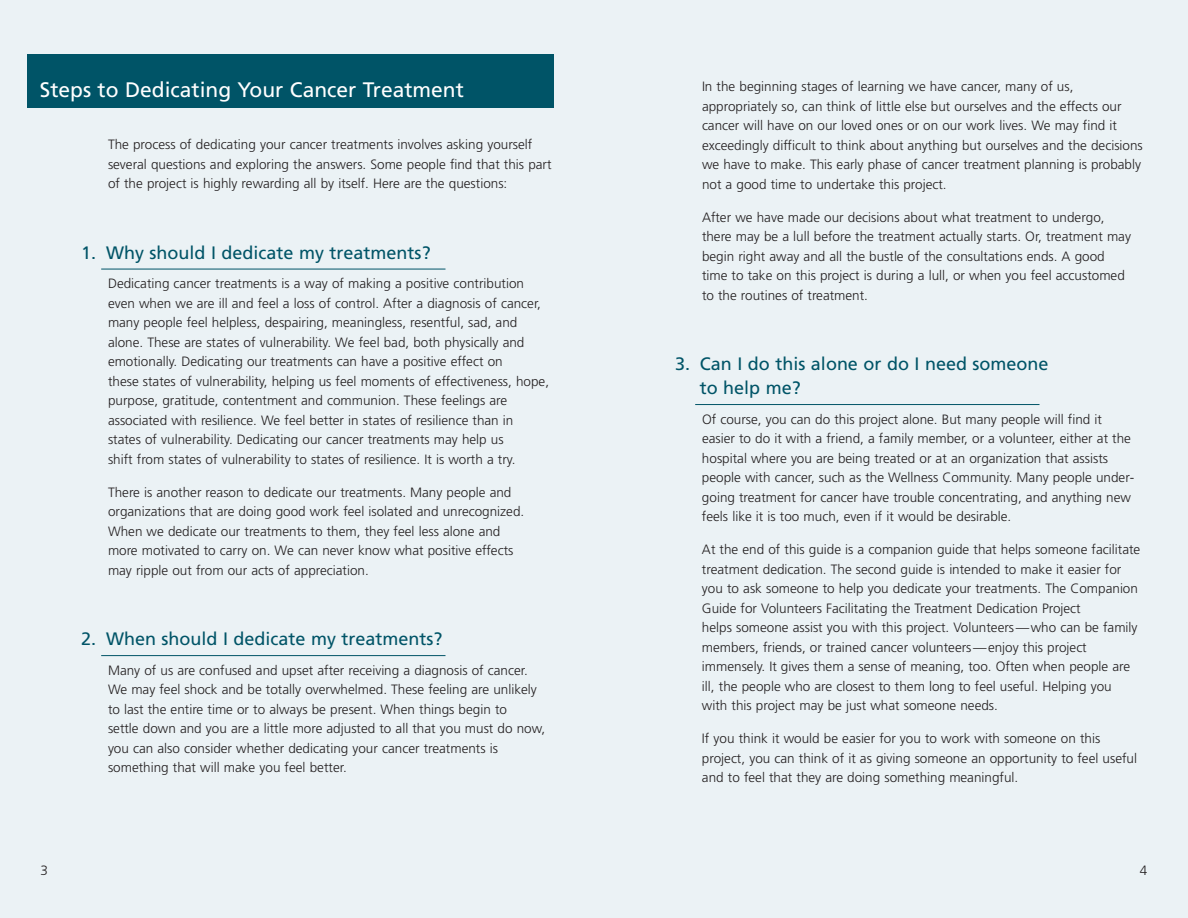
<style>
.page{position:relative;width:1188px;height:918px;background:#fff}
.page>*{position:absolute;margin:0;border:0;box-sizing:border-box;transform-origin:0 0}
.t1{font:21px "Frutiger LT";color:#fff}
.t2{font:18px/24px "Frutiger LT";color:#005467}
.t3{font:300 13.5px/19.5px "Frutiger LT";color:#231f20}
</style>
<div class="page">
<div style="left:580px;top:0;width:608px;height:918px;background:#ebf2f5"></div>
<hr style="left:695px;top:404px;width:344px;height:1px;background:#005467">
<div style="left:0;top:0;width:608px;height:918px;background:#ebf2f5"></div>
<div style="left:27px;top:54px;width:527px;height:54px;background:#005467"></div>
<hr style="left:101px;top:269px;width:345px;height:1px;background:#005467">
<hr style="left:101px;top:655px;width:345px;height:1px;background:#005467">
<h1 class="t1" style="left:40px;top:81px;width:426px">Steps to Dedicating Your Cancer Treatment</h1>
<p class="t3" style="left:108px;top:136px;width:445px">The process of dedicating your cancer treatments involves asking yourself several questions and exploring the answers. Some people find that this part of the project is highly rewarding all by itself. Here are the questions:</p>
<h2 class="t2" style="left:81px;top:242px;width:351px">1. Why should I dedicate my treatments?</h2>
<p class="t3" style="left:108px;top:275px;width:443px">Dedicating cancer treatments is a way of making a positive contribution even when we are ill and feel a loss of control. After a diagnosis of cancer, many people feel helpless, despairing, meaningless, resentful, sad, and alone. These are states of vulnerability. We feel bad, both physically and emotionally. Dedicating our treatments can have a positive effect on<br>these states of vulnerability, helping us feel moments of effectiveness, hope, purpose, gratitude, contentment and communion. These feelings are associated with resilience. We feel better in states of resilience than in states of vulnerability. Dedicating our cancer treatments may help us<br>shift from states of vulnerability to states of resilience. It is worth a try.</p>
<p class="t3" style="left:108px;top:483px;width:418px">There is another reason to dedicate our treatments. Many people and organizations that are doing good work feel isolated and unrecognized.<br>When we dedicate our treatments to them, they feel less alone and more motivated to carry on. We can never know what positive effects may ripple out from our acts of appreciation.</p>
<h2 class="t2" style="left:81px;top:628px;width:363px">2. When should I dedicate my treatments?</h2>
<p class="t3" style="left:108px;top:661px;width:439px">Many of us are confused and upset after receiving a diagnosis of cancer.<br>We may feel shock and be totally overwhelmed. These feeling are unlikely to last the entire time or to always be present. When things begin to<br>settle down and you are a little more adjusted to all that you must do now, you can also consider whether dedicating your cancer treatments is something that will make you feel better.</p>
<p class="t3" style="left:702px;top:78px;width:442px">In the beginning stages of learning we have cancer, many of us, appropriately so, can think of little else but ourselves and the effects our cancer will have on our loved ones or on our work lives. We may find it exceedingly difficult to think about anything but ourselves and the decisions we have to make. This early phase of cancer treatment planning is probably not a good time to undertake this project.</p>
<p class="t3" style="left:702px;top:208px;width:431px">After we have made our decisions about what treatment to undergo, there may be a lull before the treatment actually starts. Or, treatment may begin right away and all the bustle of the consultations ends. A good time to take on this project is during a lull, or when you feel accustomed to the routines of treatment.</p>
<h2 class="t2" style="left:700px;top:353px;width:350px;text-indent:-25px">3. Can I do this alone or do I need someone to help me?</h2>
<p class="t3" style="left:702px;top:410px;width:434px">Of course, you can do this project alone. But many people will find it easier to do it with a friend, a family member, or a volunteer, either at the hospital where you are being treated or at an organization that assists people with cancer, such as the Wellness Community. Many people under&shy;going treatment for cancer have trouble concentrating, and anything new feels like it is too much, even if it would be desirable.</p>
<p class="t3" style="left:702px;top:541px;width:440px">At the end of this guide is a companion guide that helps someone facilitate treatment dedication. The second guide is intended to make it easier for you to ask someone to help you dedicate your treatments. The Companion Guide for Volunteers Facilitating the Treatment Dedication Project<br>helps someone assist you with this project. Volunteers—who can be family members, friends, or trained cancer volunteers—enjoy this project immensely. It gives them a sense of meaning, too. Often when people are ill, the people who are closest to them long to feel useful. Helping you with this project may be just what someone needs.</p>
<p class="t3" style="left:702px;top:730px;width:437px">If you think it would be easier for you to work with someone on this project, you can think of it as giving someone an opportunity to feel useful and to feel that they are doing something meaningful.</p>
<p class="t3" style="left:40px;top:861px;width:9px">3</p>
<p class="t3" style="left:1140px;top:861px;width:9px">4</p>
</div>
